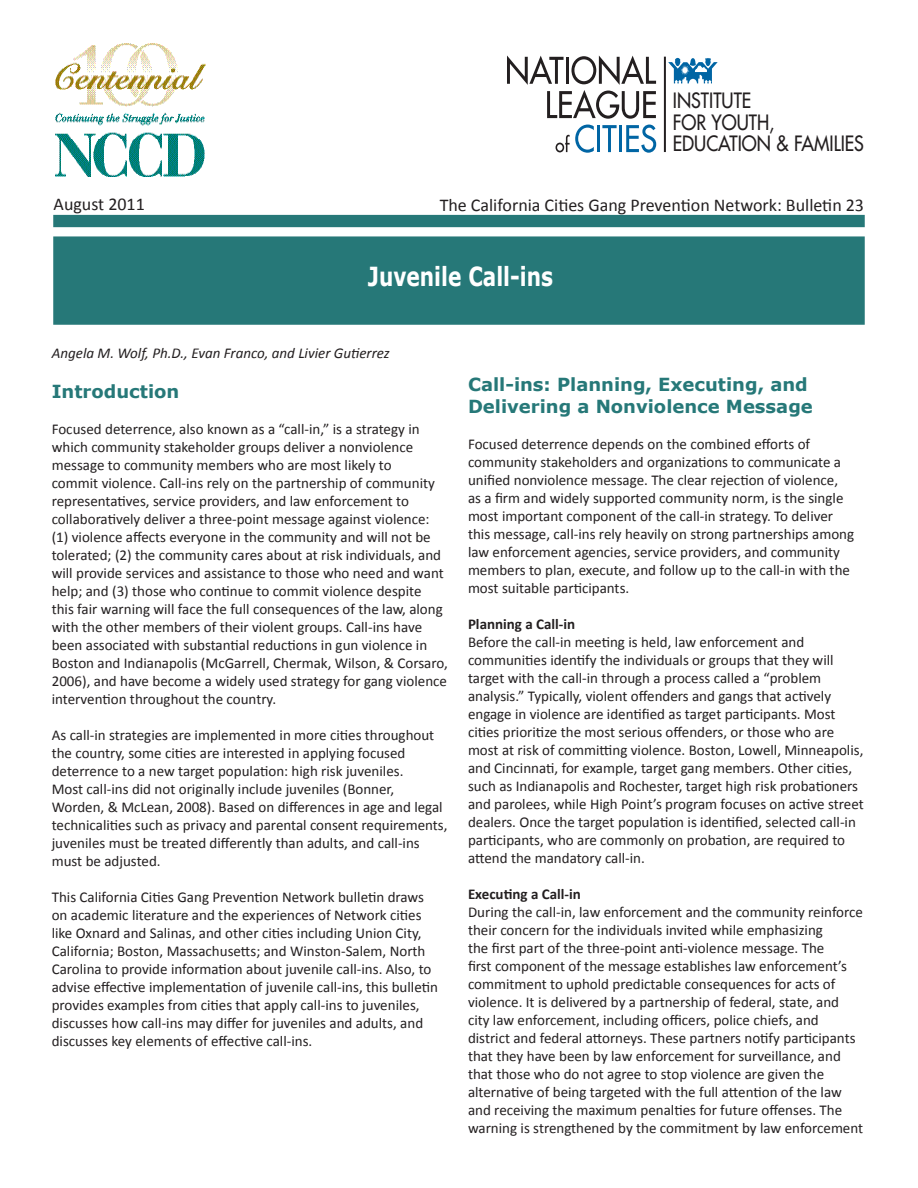
<style>
.page{position:relative;width:918px;height:1188px;background:#fff}
.page>*{position:absolute;margin:0;border:0;box-sizing:border-box;transform-origin:0 0}
.t1{font:700 26.25px "Verdana";color:#fff;scale:.77 1}
.t2{font:20.55px/21.8px "Futura";color:#231f20;scale:.88 1}
.Body{font:700 18px/21.6px "Verdana";color:#267878}
.t3{font:18px "Calibri";color:#231f20}
.Body-2{font:15px/18px "Calibri";color:#231f20}
.Heading{font:italic 15px "Calibri";color:#231f20}
.Body-3{font:700 15px "Calibri";color:#231f20}
</style>
<div class="page">
<img style="left:56px;top:44px;width:150px;height:133px">
<div style="left:53px;top:215px;width:812px;height:12px;background:#267878"></div>
<div style="left:53px;top:236px;width:812px;height:89px;background:#267878;border:2px solid #267878"></div>
<svg style="left:507px;top:56px;width:149px;height:63px"></svg>
<svg style="left:556px;top:125px;width:38px;height:28px"></svg>
<hr style="left:597px;top:125px;width:3px;height:27px;background:#0065a4">
<svg style="left:602px;top:125px;width:15px;height:27px"></svg>
<hr style="left:619px;top:125px;width:3px;height:27px;background:#0065a4">
<svg style="left:626px;top:125px;width:30px;height:28px"></svg>
<hr style="left:664px;top:57px;width:2px;height:95px;background:#231f20">
<svg style="left:668px;top:58px;width:50px;height:25px"></svg>
<p class="t3" style="left:54px;top:193px;width:93px">August 2011</p>
<h2 class="t2" style="left:673px;top:90px;width:219px">INSTITUTE<br>FOR YOUTH,<br>EDUCATION &amp; FAMILIES</h2>
<p class="t3" style="left:440px;top:194px;width:426px">The California Cities Gang Prevention Network: Bulletin 23</p>
<p class="t1" style="left:368px;top:260px;width:242px">Juvenile Call-ins</p>
<p class="Heading" style="left:52px;top:344px;width:340px">Angela M. Wolf, Ph.D., Evan Franco, and Livier Gutierrez</p>
<p class="Body" style="left:52px;top:380px;width:129px">Introduction</p>
<p class="Body-2" style="left:52px;top:419px;width:398px">Focused deterrence, also known as a “call-in,” is a strategy in which community stakeholder groups deliver a nonviolence message to community members who are most likely to<br>commit violence. Call-ins rely on the partnership of community representatives, service providers, and law enforcement to collaboratively deliver a three-point message against violence: (1) violence affects everyone in the community and will not be tolerated; (2) the community cares about at risk individuals, and will provide services and assistance to those who need and want help; and (3) those who continue to commit violence despite<br>this fair warning will face the full consequences of the law, along with the other members of their violent groups. Call-ins have been associated with substantial reductions in gun violence in Boston and Indianapolis (McGarrell, Chermak, Wilson, &amp; Corsaro, 2006), and have become a widely used strategy for gang violence intervention throughout the country.</p>
<p class="Body-2" style="left:52px;top:725px;width:397px">As call-in strategies are implemented in more cities throughout the country, some cities are interested in applying focused deterrence to a new target population: high risk juveniles.<br>Most call-ins did not originally include juveniles (Bonner, Worden, &amp; McLean, 2008). Based on differences in age and legal technicalities such as privacy and parental consent requirements, juveniles must be treated differently than adults, and call-ins must be adjusted.</p>
<p class="Body-2" style="left:52px;top:887px;width:388px">This California Cities Gang Prevention Network bulletin draws on academic literature and the experiences of Network cities like Oxnard and Salinas, and other cities including Union City, California; Boston, Massachusetts; and Winston-Salem, North Carolina to provide information about juvenile call-ins. Also, to advise effective implementation of juvenile call-ins, this bulletin provides examples from cities that apply call-ins to juveniles, discusses how call-ins may differ for juveniles and adults, and discusses key elements of effective call-ins.</p>
<p class="Body" style="left:468px;top:374px;width:346px">Call-ins: Planning, Executing, and<br>Delivering a Nonviolence Message</p>
<p class="Body-2" style="left:468px;top:434px;width:388px">Focused deterrence depends on the combined efforts of community stakeholders and organizations to communicate a unified nonviolence message. The clear rejection of violence, as a firm and widely supported community norm, is the single most important component of the call-in strategy. To deliver this message, call-ins rely heavily on strong partnerships among law enforcement agencies, service providers, and community members to plan, execute, and follow up to the call-in with the most suitable participants.</p>
<p class="Body-3" style="left:468px;top:615px;width:109px">Planning a Call-in</p>
<p class="Body-2" style="left:468px;top:632px;width:397px">Before the call-in meeting is held, law enforcement and communities identify the individuals or groups that they will target with the call-in through a process called a “problem analysis.” Typically, violent offenders and gangs that actively engage in violence are identified as target participants. Most cities prioritize the most serious offenders, or those who are most at risk of committing violence. Boston, Lowell, Minneapolis, and Cincinnati, for example, target gang members. Other cities, such as Indianapolis and Rochester, target high risk probationers and parolees, while High Point’s program focuses on active street dealers. Once the target population is identified, selected call-in participants, who are commonly on probation, are required to attend the mandatory call-in.</p>
<p class="Body-3" style="left:468px;top:885px;width:114px">Executing a Call-in</p>
<p class="Body-2" style="left:468px;top:902px;width:397px">During the call-in, law enforcement and the community reinforce their concern for the individuals invited while emphasizing<br>the first part of the three-point anti-violence message. The<br>first component of the message establishes law enforcement’s commitment to uphold predictable consequences for acts of violence. It is delivered by a partnership of federal, state, and city law enforcement, including officers, police chiefs, and district and federal attorneys. These partners notify participants that they have been by law enforcement for surveillance, and that those who do not agree to stop violence are given the alternative of being targeted with the full attention of the law and receiving the maximum penalties for future offenses. The warning is strengthened by the commitment by law enforcement</p>
</div>
